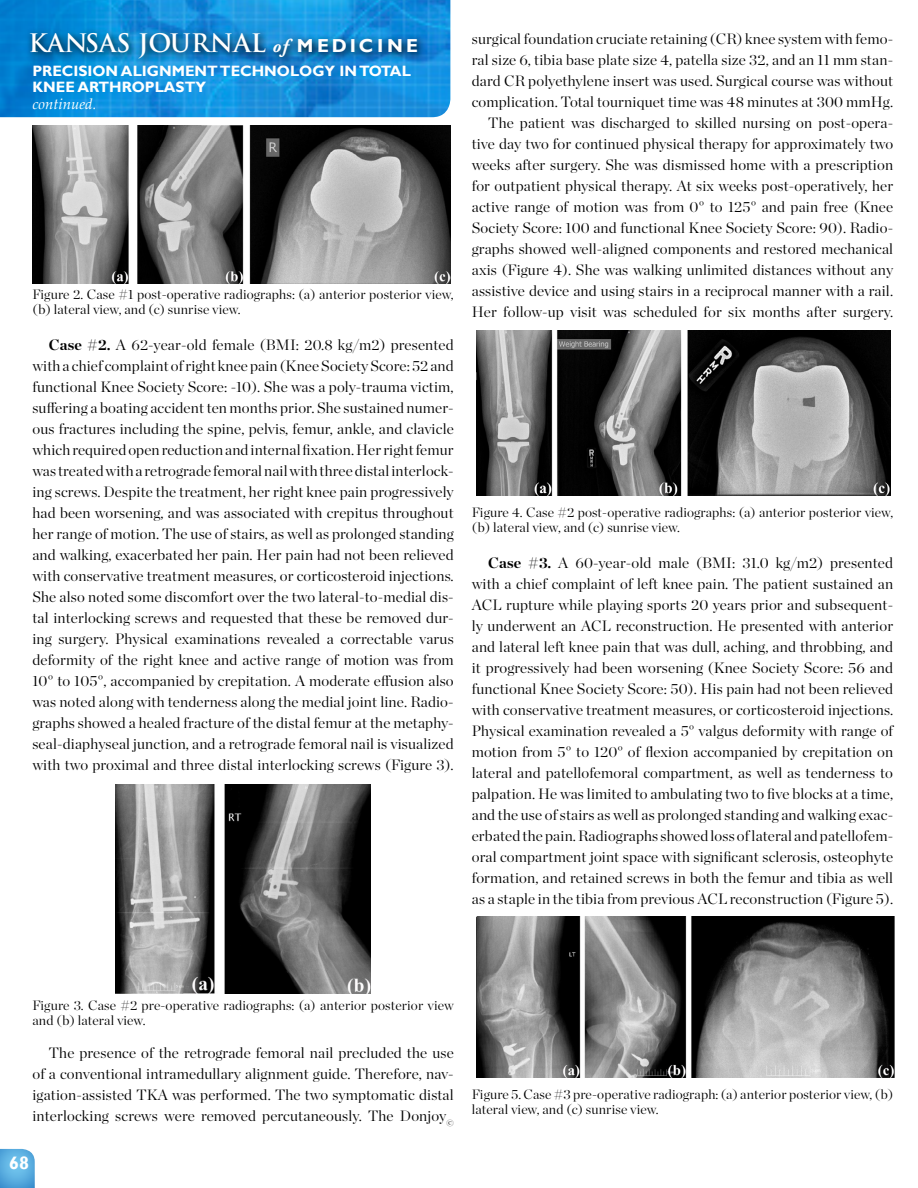
<style>
.page{position:relative;width:918px;height:1188px;background:#fff}
.page>*{position:absolute;margin:0;border:0;box-sizing:border-box;transform-origin:0 0}
.t1{font:700 24.9px "Trajan Pro";color:#fff}
.t2{font:700 18px "Gill Sans";color:#fff}
.t3{font:300 15px/21px "Chronicle Display";letter-spacing:.01em;color:#000;text-align:justify}
.t4{font:700 15px/16.5px "Gill Sans";color:#fff}
.t5{font:italic 15px "Palatino Linotype";color:#fff}
.t6{font:300 13.5px/15px "Chronicle Display";letter-spacing:.01em;color:#000}
.s1{font-family:"Adobe Garamond Pro";font-style:italic;font-size:18.75px}
.s2{font-family:"Gill Sans";font-size:18.75px}
.s3{font-weight:700}
</style>
<div class="page">
<img style="left:0;top:0;width:450px;height:117px">
<svg style="left:26px;top:27px;width:402px;height:41px;background:#107abd"></svg>
<svg style="left:0;top:1148px;width:35px;height:40px"></svg>
<img style="left:32px;top:125px;width:418px;height:159px">
<img style="left:116px;top:784px;width:254px;height:210px">
<img style="left:476px;top:331px;width:414px;height:164px">
<img style="left:476px;top:917px;width:418px;height:160px">
<p class="t1" style="left:28px;top:28px;width:391px">KANSAS JOURNAL <span class="s1">of</span> <span class="s2">M EDIC I N E</span></p>
<p class="t4" style="left:32px;top:63px;width:380px">PRECISION ALIGNMENT TECHNOLOGY IN TOTAL<br>KNEE ARTHROPLASTY</p>
<p class="t5" style="left:32px;top:93px;width:66px">continued.</p>
<p class="t6" style="left:32px;top:286px;width:423px">Figure 2. Case #1 post-operative radiographs: (a) anterior posterior view, (b) lateral view, and (c) sunrise view.</p>
<p class="t3" style="left:32px;top:333px;width:423px;text-indent:16px"><span class="s3">Case #2.</span> A 62-year-old female (BMI: 20.8 kg/m2) presented with a chief complaint of right knee pain (Knee Society Score: 52 and functional Knee Society Score: -10). She was a poly-trauma victim, suffering a boating accident ten months prior. She sustained numer&shy;ous fractures including the spine, pelvis, femur, ankle, and clavicle which required open reduction and internal fixation. Her right femur was treated with a retrograde femoral nail with three distal interlock&shy;ing screws. Despite the treatment, her right knee pain progressively had been worsening, and was associated with crepitus throughout her range of motion. The use of stairs, as well as prolonged standing and walking, exacerbated her pain. Her pain had not been relieved with conservative treatment measures, or corticosteroid injections.<br>She also noted some discomfort over the two lateral-to-medial dis&shy;tal interlocking screws and requested that these be removed dur&shy;ing surgery. Physical examinations revealed a correctable varus deformity of the right knee and active range of motion was from 10° to 105°, accompanied by crepitation. A moderate effusion also was noted along with tenderness along the medial joint line. Radio&shy;graphs showed a healed fracture of the distal femur at the metaphy&shy;seal-diaphyseal junction, and a retrograde femoral nail is visualized with two proximal and three distal interlocking screws (Figure 3).</p>
<p class="t3" style="left:472px;top:28px;width:423px">surgical foundation cruciate retaining (CR) knee system with femo&shy;ral size 6, tibia base plate size 4, patella size 32, and an 11 mm stan&shy;dard CR polyethylene insert was used. Surgical course was without complication. Total tourniquet time was 48 minutes at 300 mmHg.</p>
<p class="t3" style="left:472px;top:112px;width:423px;text-indent:16px">The patient was discharged to skilled nursing on post-opera&shy;tive day two for continued physical therapy for approximately two weeks after surgery. She was dismissed home with a prescription for outpatient physical therapy. At six weeks post-operatively, her active range of motion was from 0° to 125° and pain free (Knee Society Score: 100 and functional Knee Society Score: 90). Radio&shy;graphs showed well-aligned components and restored mechanical axis (Figure 4). She was walking unlimited distances without any assistive device and using stairs in a reciprocal manner with a rail.<br>Her follow-up visit was scheduled for six months after surgery.</p>
<p class="t6" style="left:472px;top:504px;width:423px">Figure 4. Case #2 post-operative radiographs: (a) anterior posterior view, (b) lateral view, and (c) sunrise view.</p>
<p class="t3" style="left:472px;top:551px;width:423px;text-indent:16px"><span class="s3">Case #3.</span> A 60-year-old male (BMI: 31.0 kg/m2) presented with a chief complaint of left knee pain. The patient sustained an ACL rupture while playing sports 20 years prior and subsequent&shy;ly underwent an ACL reconstruction. He presented with anterior and lateral left knee pain that was dull, aching, and throbbing, and it progressively had been worsening (Knee Society Score: 56 and functional Knee Society Score: 50). His pain had not been relieved with conservative treatment measures, or corticosteroid injections.<br>Physical examination revealed a 5° valgus deformity with range of motion from 5° to 120° of flexion accompanied by crepitation on lateral and patellofemoral compartment, as well as tenderness to palpation. He was limited to ambulating two to five blocks at a time, and the use of stairs as well as prolonged standing and walking exac&shy;erbated the pain. Radiographs showed loss of lateral and patellofem&shy;oral compartment joint space with significant sclerosis, osteophyte formation, and retained screws in both the femur and tibia as well as a staple in the tibia from previous ACL reconstruction (Figure 5).</p>
<p class="t6" style="left:32px;top:997px;width:423px">Figure 3. Case #2 pre-operative radiographs: (a) anterior posterior view and (b) lateral view.</p>
<p class="t3" style="left:32px;top:1041px;width:423px;text-indent:16px">The presence of the retrograde femoral nail precluded the use of a conventional intramedullary alignment guide. Therefore, nav&shy;igation-assisted TKA was performed. The two symptomatic distal interlocking screws were removed percutaneously. The Donjoy<sub>©</sub></p>
<p class="t2" style="left:9px;top:1152px;width:21px">68</p>
<p class="t6" style="left:472px;top:1086px;width:423px">Figure 5. Case #3 pre-operative radiograph: (a) anterior posterior view, (b) lateral view, and (c) sunrise view.</p>
</div>
